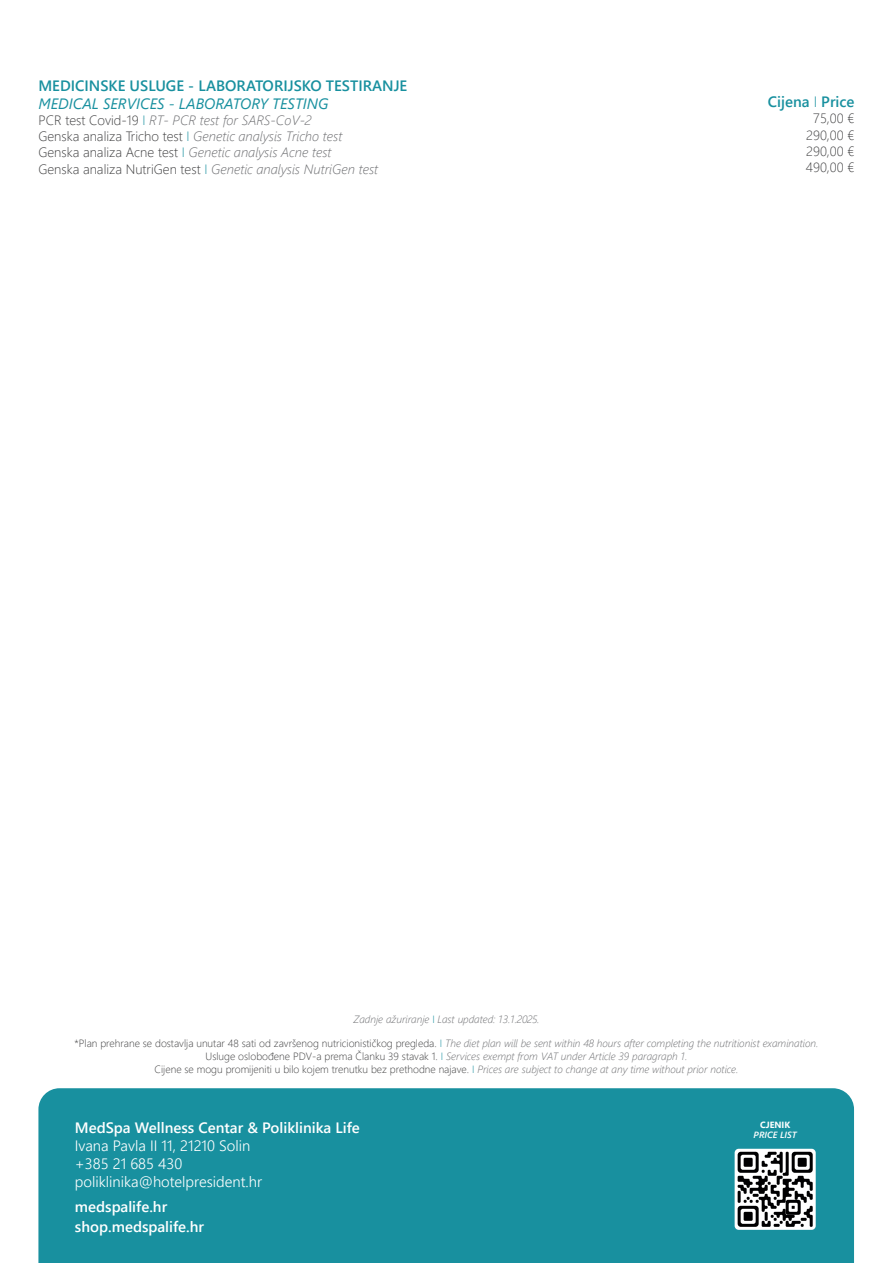
<style>
.page{position:relative;width:893px;height:1263px;background:#fff}
.page>*{position:absolute;margin:0;border:0;box-sizing:border-box;transform-origin:0 0}
.t1{font:600 15px "Segoe UI";color:#fff}
.t2{font:300 15px/18px "Segoe UI";color:#fff}
.t3{font:600 15px "Segoe UI";color:#18909f}
.t4{font:italic 15px "Segoe UI";color:#18909f}
.t5{font:italic 300 13.5px/16.2px "Segoe UI";color:#6c6d70}
.t6{font:300 13.5px/16.2px "Segoe UI";color:#3e3e3f;text-align:center}
.t7{font:300 10.5px/12.6px "Segoe UI";color:#3e3e3f;text-align:center}
.t8{font:italic 300 10.5px "Segoe UI";color:#6c6d70}
.t9{font:italic 600 9px "Segoe UI";color:#fff}
.t10{font:700 9px "Segoe UI";color:#fff}
.s1{font-style:normal;color:#3e3e3f}
.s2{font-style:normal;color:#18909f}
.s3{font-weight:300}
.s4{color:#18909f}
.s5{font-style:italic;color:#6c6d70}
</style>
<div class="page">
<div style="left:38px;top:1088px;width:816px;height:175px;background:#18909f"></div>
<svg style="left:735px;top:1149px;width:81px;height:81px"></svg>
<svg style="left:738px;top:1152px;width:75px;height:75px"></svg>
<h1 class="t3" style="left:38px;top:71px;width:370px">MEDICINSKE USLUGE - LABORATORIJSKO TESTIRANJE</h1>
<h1 class="t4" style="left:38px;top:89px;width:292px">MEDICAL SERVICES - LABORATORY TESTING</h1>
<p class="t5" style="left:38px;top:110px;width:341px"><span class="s1">PCR test Covid-19</span> <span class="s2">I</span> RT- PCR test for SARS-CoV-2<br><span class="s1">Genska analiza Tricho test</span> <span class="s2">I</span> Genetic analysis Tricho test <span class="s1">Genska analiza Acne test</span> <span class="s2">I</span> Genetic analysis Acne test<br><span class="s1">Genska analiza NutriGen test</span> <span class="s2">I</span> Genetic analysis NutriGen test</p>
<h1 class="t3" style="left:768px;top:88px;width:88px">Cijena <span class="s3">I</span> Price</h1>
<p class="t6" style="left:806px;top:109px;width:50px">75,00 €<br>290,00 €<br>290,00 €<br>490,00 €</p>
<p class="t8" style="left:353px;top:1009px;width:188px">Zadnje ažuriranje <span class="s2">I</span> Last updated: 13.1.2025.</p>
<p class="t7" style="left:75px;top:1036px;width:745px">*Plan prehrane se dostavlja unutar 48 sati od završenog nutricionističkog pregleda. <span class="s4">I</span> <span class="s5">The diet plan will be sent within 48 hours after completing the nutritionist examination.<br></span>Usluge oslobođene PDV-a prema Članku 39 stavak 1. <span class="s4">I</span> <span class="s5">Services exempt from VAT under Article 39 paragraph 1.<br></span>Cijene se mogu promijeniti u bilo kojem trenutku bez prethodne najave. <span class="s4">I</span> <span class="s5">Prices are subject to change at any time without prior notice.</span></p>
<h1 class="t1" style="left:75px;top:1113px;width:286px">MedSpa Wellness Centar &amp; Poliklinika Life</h1>
<h1 class="t2" style="left:75px;top:1135px;width:189px">Ivana Pavla II 11, 21210 Solin +385 21 685 430 poliklinika@hotelpresident.hr</h1>
<h1 class="t1" style="left:75px;top:1213px;width:131px">shop.medspalife.hr</h1>
<h1 class="t1" style="left:75px;top:1192px;width:94px">medspalife.hr</h1>
<p class="t10" style="left:760px;top:1116px;width:32px">CJENIK</p>
<p class="t9" style="left:754px;top:1127px;width:45px">PRICE LIST</p>
</div>
